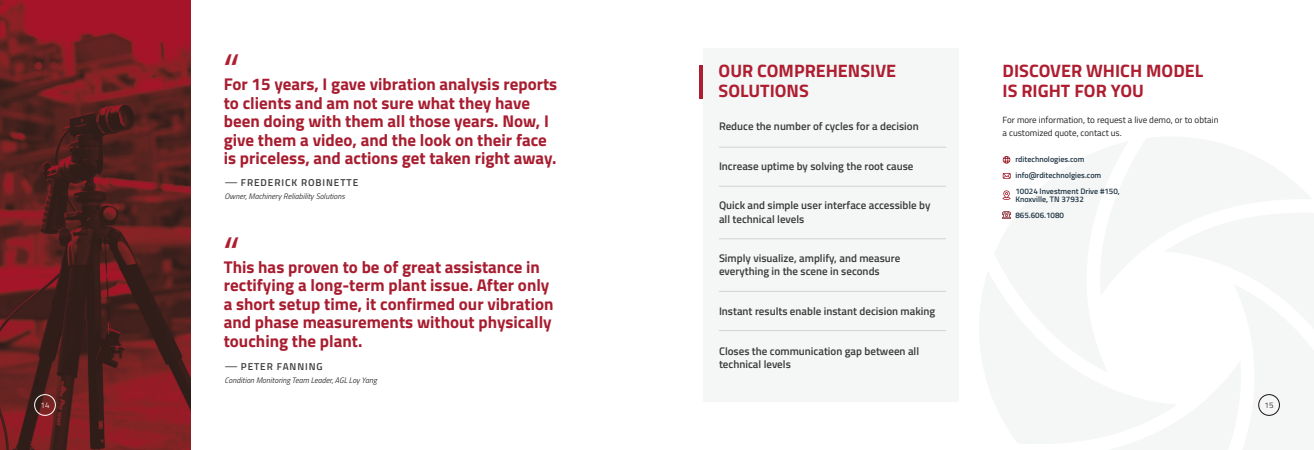
<style>
.page{position:relative;width:1314px;height:450px;background:#fff}
.page>*{position:absolute;margin:0;border:0;box-sizing:border-box;transform-origin:0 0}
.t1{font:45px "Myriad Pro";color:#ae1e30}
.t2{font:700 18px/20px "Titillium Web";color:#ae1e30}
.t3{font:700 17px/18.5px "Titillium Web";color:#a81d30}
.t4{font:600 11px/13.2px "Titillium Web";color:#3a3b3b}
.t5{font:600 10px "Titillium Web";letter-spacing:.09em;color:#3a3b3b}
.t6{font:9px/13px "Titillium Web";color:#231f20}
.t7{font:600 8px/16px "Titillium Web";color:#223847}
.t8{font:italic 8px "Titillium Web";color:#3a3b3b}
.t9{font:300 8px "Titillium Web";color:#fff}
.t10{font:300 8px "Titillium Web";color:#1a1412}
.s1{font-weight:400;font-size:12px}
</style>
<div class="page">
<img style="left:0;top:0;width:190px;height:450px">
<div style="left:703px;top:48px;width:256px;height:354px;background:#f5f7f7"></div>
<div style="left:1258px;top:394px;width:22px;height:22px;border:1px solid #1a1412;border-radius:50%"></div>
<div style="left:34px;top:394px;width:22px;height:22px;border:1px solid #fff;border-radius:50%"></div>
<hr style="left:719px;top:147px;width:227px;height:1px;background:#d1d2d4">
<hr style="left:719px;top:186px;width:227px;height:1px;background:#d1d2d4">
<hr style="left:719px;top:239px;width:227px;height:1px;background:#d1d2d4">
<hr style="left:719px;top:291px;width:227px;height:1px;background:#d1d2d4">
<hr style="left:719px;top:330px;width:227px;height:1px;background:#d1d2d4">
<hr style="left:699px;top:65px;width:4px;height:34px;background:#ae1e30">
<svg style="left:1003px;top:173px;width:8px;height:6px"></svg>
<svg style="left:1003px;top:156px;width:7px;height:8px"></svg>
<svg style="left:1003px;top:190px;width:7px;height:10px"></svg>
<svg style="left:1003px;top:212px;width:8px;height:7px"></svg>
<p class="t1" style="left:223px;top:42px;width:17px">“</p>
<p class="t3" style="left:224px;top:74px;width:335px">For 15 years, I gave vibration analysis reports to clients and am not sure what they have been doing with them all those years. Now, I give them a video, and the look on their face is priceless, and actions get taken right away.</p>
<p class="t5" style="left:225px;top:175px;width:135px"><span class="s1">—</span> FREDERICK ROBINETTE</p>
<p class="t8" style="left:225px;top:190px;width:122px">Owner, Machinery Reliability Solutions</p>
<p class="t1" style="left:223px;top:226px;width:17px">“</p>
<p class="t3" style="left:224px;top:257px;width:331px">This has proven to be of great assistance in rectifying a long-term plant issue. After only a short setup time, it confirmed our vibration and phase measurements without physically touching the plant.</p>
<p class="t5" style="left:225px;top:359px;width:99px"><span class="s1">—</span> PETER FANNING</p>
<p class="t8" style="left:225px;top:374px;width:154px">Condition Monitoring Team Leader, AGL Loy Yang</p>
<p class="t2" style="left:719px;top:60px;width:179px">OUR COMPREHENSIVE<br>SOLUTIONS</p>
<p class="t2" style="left:1003px;top:60px;width:202px">DISCOVER WHICH MODEL<br>IS RIGHT FOR YOU</p>
<p class="t4" style="left:719px;top:119px;width:201px">Reduce the number of cycles for a decision</p>
<p class="t4" style="left:719px;top:159px;width:196px">Increase uptime by solving the root cause</p>
<p class="t4" style="left:719px;top:198px;width:213px">Quick and simple user interface accessible by all technical levels</p>
<p class="t4" style="left:719px;top:251px;width:183px">Simply visualize, amplify, and measure everything in the scene in seconds</p>
<p class="t4" style="left:719px;top:304px;width:218px">Instant results enable instant decision making</p>
<p class="t4" style="left:719px;top:344px;width:202px">Closes the communication gap between all technical levels</p>
<p class="t6" style="left:1003px;top:113px;width:217px">For more information, to request a live demo, or to obtain a customized quote, contact us.</p>
<p class="t7" style="left:1015px;top:151px;width:71px">rditechnologies.com</p>
<p class="t7" style="left:1015px;top:167px;width:106px">info@rditechnolgies.com<br>10024 Investment Drive #150,</p>
<p class="t7" style="left:1015px;top:191px;width:70px">Knoxville, TN 37932</p>
<p class="t7" style="left:1015px;top:207px;width:50px">865.606.1080</p>
<p class="t9" style="left:40px;top:399px;width:11px">14</p>
<p class="t10" style="left:1265px;top:399px;width:11px">15</p>
</div>
